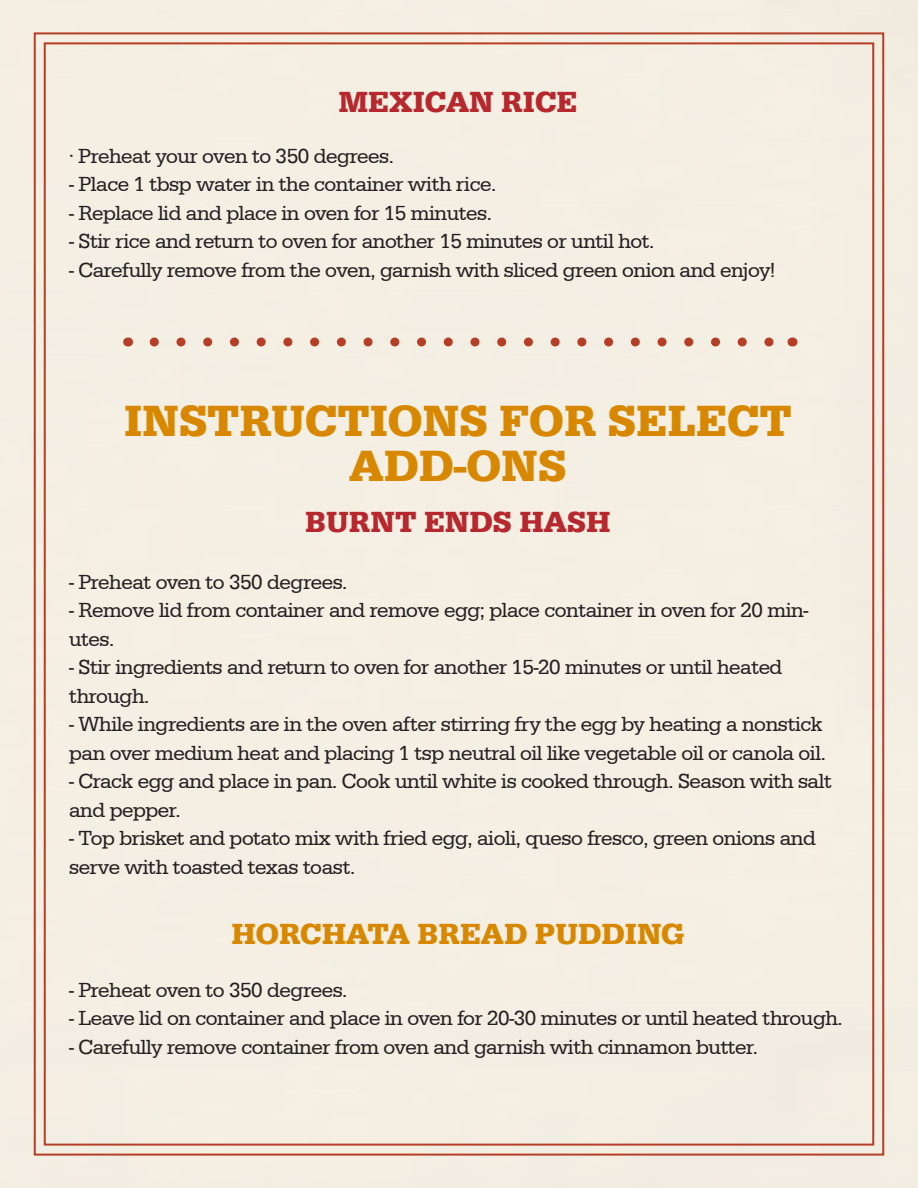
<style>
.page{position:relative;width:918px;height:1188px;background:#fff}
.page>*{position:absolute;margin:0;border:0;box-sizing:border-box;transform-origin:0 0}
.t1{font:700 45px/45px "Serifa";color:#d78800;text-align:center}
.t2{font:700 30px "Serifa";color:#b6282d}
.t3{font:700 30px "Serifa";color:#d78800}
.t4{font:21px/28.5px "Serifa";letter-spacing:-.02em;color:#231f20}
</style>
<div class="page">
<div style="left:33px;top:31px;width:852px;height:1126px;background:#f4eee3"></div>
<svg style="left:154px;top:338px;width:625px;height:8px;background:#e1bcad"></svg>
<p class="t2" style="left:338px;top:84px;width:241px">MEXICAN RICE</p>
<p class="t4" style="left:69px;top:142px;width:326px">· Preheat your oven to 350 degrees.</p>
<p class="t4" style="left:69px;top:170px;width:429px">- Place 1 tbsp water in the container with rice.</p>
<p class="t4" style="left:69px;top:199px;width:424px">- Replace lid and place in oven for 15 minutes.</p>
<p class="t4" style="left:69px;top:227px;width:587px">- Stir rice and return to oven for another 15 minutes or until hot.</p>
<p class="t4" style="left:69px;top:256px;width:708px">- Carefully remove from the oven, garnish with sliced green onion and enjoy!</p>
<p class="t1" style="left:124px;top:398px;width:669px">INSTRUCTIONS FOR SELECT<br>ADD-ONS</p>
<p class="t2" style="left:305px;top:504px;width:307px">BURNT ENDS HASH</p>
<p class="t4" style="left:69px;top:568px;width:280px">- Preheat oven to 350 degrees.</p>
<p class="t4" style="left:69px;top:596px;width:741px">- Remove lid from container and remove egg; place container in oven for 20 min&shy;utes.</p>
<p class="t4" style="left:69px;top:653px;width:715px">- Stir ingredients and return to oven for another 15-20 minutes or until heated through.</p>
<p class="t4" style="left:69px;top:710px;width:758px">- While ingredients are in the oven after stirring fry the egg by heating a nonstick pan over medium heat and placing 1 tsp neutral oil like vegetable oil or canola oil.</p>
<p class="t4" style="left:69px;top:767px;width:764px">- Crack egg and place in pan. Cook until white is cooked through. Season with salt and pepper.</p>
<p class="t4" style="left:69px;top:824px;width:748px">- Top brisket and potato mix with fried egg, aioli, queso fresco, green onions and serve with toasted texas toast.</p>
<p class="t3" style="left:231px;top:917px;width:455px">HORCHATA BREAD PUDDING</p>
<p class="t4" style="left:69px;top:976px;width:280px">- Preheat oven to 350 degrees.</p>
<p class="t4" style="left:69px;top:1004px;width:775px">- Leave lid on container and place in oven for 20-30 minutes or until heated through.</p>
<p class="t4" style="left:69px;top:1033px;width:691px">- Carefully remove container from oven and garnish with cinnamon butter.</p>
</div>
